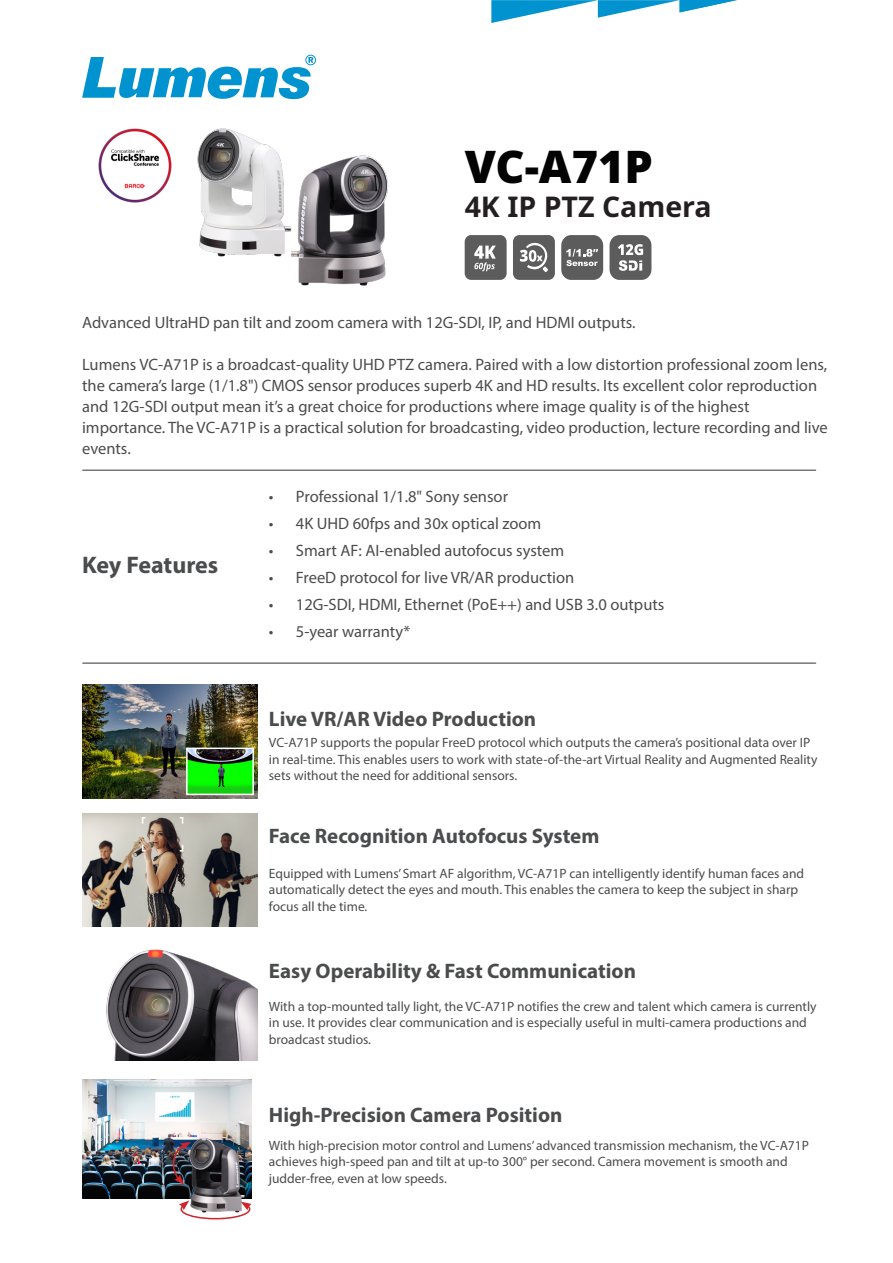
<style>
.page{position:relative;width:893px;height:1263px;background:#fff}
.page>*{position:absolute;margin:0;border:0;box-sizing:border-box;transform-origin:0 0}
.t1{font:900 45px "Noto Sans";color:#030303}
.t2{font:700 28.5px "Noto Sans";color:#231f20}
.t3{font:700 24px "Myriad Pro";letter-spacing:-.005em;color:#4b4c4d}
.t4{font:700 21px "Myriad Pro";color:#4b4c4d}
.t5{font:16.5px/21px "Myriad Pro";color:#4b4c4d}
.t6{font:13.5px/16.5px "Myriad Pro";color:#4b4c4d}
</style>
<div class="page">
<img style="left:106px;top:949px;width:151px;height:111px">
<svg style="left:82px;top:55px;width:234px;height:44px"></svg>
<img style="left:82px;top:684px;width:175px;height:114px">
<img style="left:189px;top:750px;width:62px;height:42px">
<div style="left:186px;top:747px;width:68px;height:48px;border:2px solid #fff"></div>
<img style="left:82px;top:1079px;width:170px;height:119px">
<hr style="left:83px;top:469px;width:733px;height:2px;background:#797574">
<hr style="left:83px;top:662px;width:733px;height:2px;background:#797574">
<svg style="left:491px;top:0;width:246px;height:23px"></svg>
<div style="left:513px;top:235px;width:42px;height:45px;background:#5c5c5c;border-radius:7px"></div>
<div style="left:465px;top:235px;width:42px;height:45px;background:#5c5c5c;border-radius:7px"></div>
<div style="left:609px;top:235px;width:42px;height:45px;background:#5c5c5c;border-radius:10px"></div>
<div style="left:561px;top:235px;width:42px;height:45px;background:#5c5c5c;border-radius:10px"></div>
<svg style="left:520px;top:243px;width:28px;height:29px"></svg>
<svg style="left:474px;top:246px;width:22px;height:25px"></svg>
<svg style="left:618px;top:244px;width:25px;height:27px"></svg>
<svg style="left:566px;top:249px;width:32px;height:17px"></svg>
<svg style="left:171px;top:1142px;width:8px;height:43px"></svg>
<img style="left:179px;top:1132px;width:73px;height:68px">
<svg style="left:179px;top:1200px;width:73px;height:20px"></svg>
<img style="left:197px;top:128px;width:191px;height:158px">
<img style="left:82px;top:813px;width:175px;height:114px">
<img style="left:98px;top:128px;width:74px;height:75px">
<p class="t1" style="left:465px;top:141px;width:190px">VC-A71P</p>
<p class="t2" style="left:465px;top:191px;width:249px">4K IP PTZ Camera</p>
<p class="t5" style="left:82px;top:312px;width:555px">Advanced UltraHD pan tilt and zoom camera with 12G-SDI, IP, and HDMI outputs.</p>
<p class="t5" style="left:82px;top:354px;width:747px">Lumens VC-A71P is a broadcast-quality UHD PTZ camera. Paired with a low distortion professional zoom lens, the camera’s large (1/1.8") CMOS sensor produces superb 4K and HD results. Its excellent color reproduction and 12G-SDI output mean it’s a great choice for productions where image quality is of the highest importance. The VC-A71P is a practical solution for broadcasting, video production, lecture recording and live events.</p>
<p class="t5" style="left:269px;top:485px;width:241px">• Professional 1/1.8" Sony sensor</p>
<p class="t5" style="left:269px;top:512px;width:274px">• 4K UHD 60fps and 30x optical zoom</p>
<p class="t5" style="left:269px;top:539px;width:297px">• Smart AF: AI-enabled autofocus system</p>
<p class="t5" style="left:269px;top:566px;width:307px">• FreeD protocol for live VR/AR production</p>
<p class="t5" style="left:269px;top:593px;width:397px">• 12G-SDI, HDMI, Ethernet (PoE++) and USB 3.0 outputs</p>
<p class="t5" style="left:269px;top:620px;width:143px">• 5-year warranty*</p>
<p class="t3" style="left:82px;top:550px;width:138px">Key Features</p>
<p class="t4" style="left:269px;top:706px;width:269px">Live VR/AR Video Production</p>
<p class="t6" style="left:269px;top:734px;width:550px">VC-A71P supports the popular FreeD protocol which outputs the camera’s positional data over IP in real-time. This enables users to work with state-of-the-art Virtual Reality and Augmented Reality sets without the need for additional sensors.</p>
<p class="t4" style="left:269px;top:822px;width:332px">Face Recognition Autofocus System</p>
<p class="t6" style="left:269px;top:865px;width:537px">Equipped with Lumens’ Smart AF algorithm, VC-A71P can intelligently identify human faces and automatically detect the eyes and mouth. This enables the camera to keep the subject in sharp focus all the time.</p>
<p class="t4" style="left:269px;top:958px;width:369px">Easy Operability &amp; Fast Communication</p>
<p class="t6" style="left:269px;top:998px;width:549px">With a top-mounted tally light, the VC-A71P notifies the crew and talent which camera is currently in use. It provides clear communication and is especially useful in multi-camera productions and broadcast studios.</p>
<p class="t4" style="left:269px;top:1101px;width:295px">High-Precision Camera Position</p>
<p class="t6" style="left:269px;top:1137px;width:541px">With high-precision motor control and Lumens’ advanced transmission mechanism, the VC-A71P achieves high-speed pan and tilt at up-to 300° per second. Camera movement is smooth and judder-free, even at low speeds.</p>
</div>
